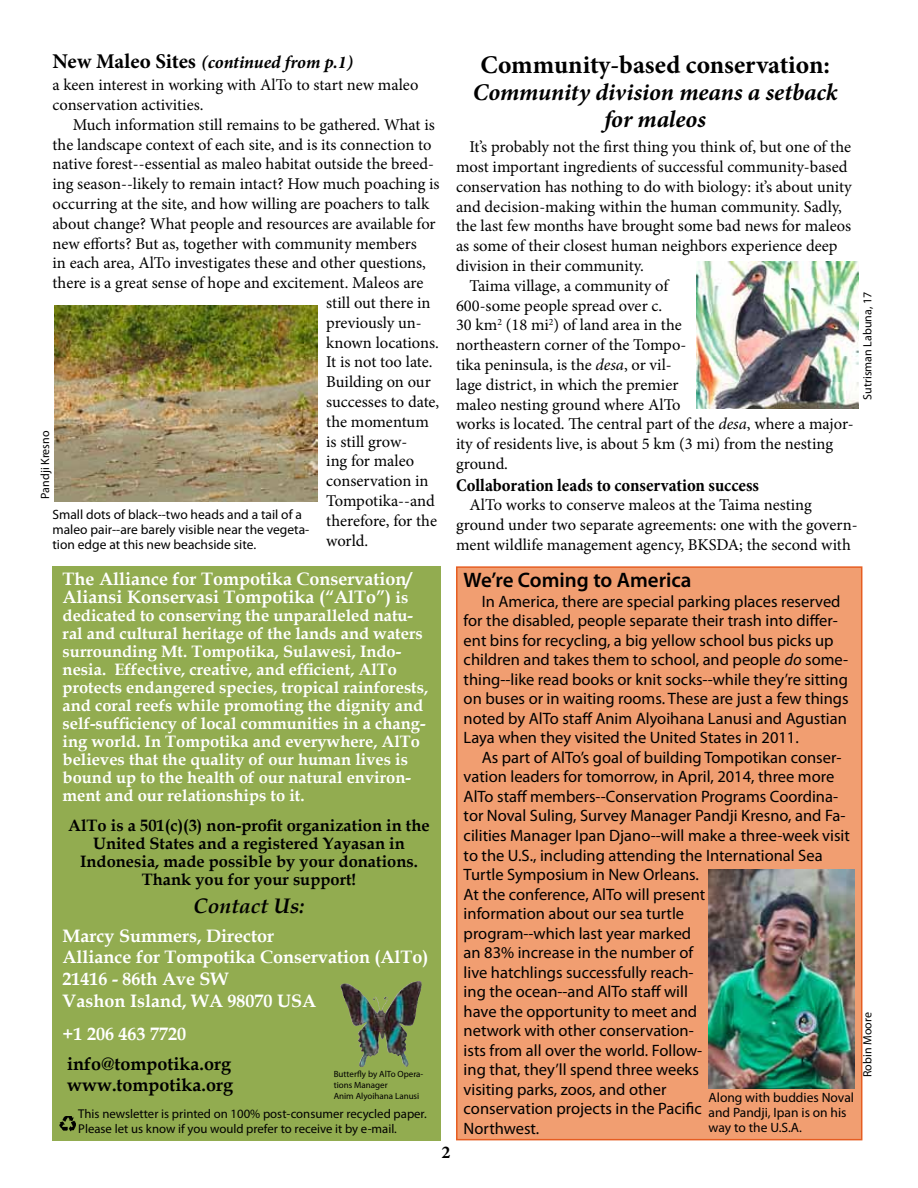
<style>
.page{position:relative;width:918px;height:1188px;background:#fff}
.page>*{position:absolute;margin:0;border:0;box-sizing:border-box;transform-origin:0 0}
.t1{font:700 25.5px "Minion Pro";color:#000}
.t2{font:italic 700 24px/27px "Minion Pro";letter-spacing:-.005em;color:#000;text-align:center}
.t3{font:600 21px "Myriad Pro";color:#000}
.t4{font:italic 700 21px "Book Antiqua";color:#000}
.t5{font:700 18px/21.6px "Book Antiqua";color:#fff}
.t6{font:700 condensed 18px "Minion Pro";color:#000}
.t7{font:700 18px/21.6px "Book Antiqua";color:#000}
.t8{font:italic 700 18px "Minion Pro";letter-spacing:-.005em;color:#000}
.t9{font:700 18px "Minion Pro";color:#000}
.t10{font:16.5px/19.8px "Minion Pro";color:#000}
.t11{font:16.5px/19.5px "Myriad Pro";color:#000}
.t12{font:700 16.5px/18px "Book Antiqua";color:#fff}
.t13{font:700 16.5px/18px "Book Antiqua";color:#000;text-align:center}
.t14{font:13.5px/15px "Myriad Pro";color:#000}
.t15{font:12.75px/15px "Myriad Pro";color:#000}
.t16{font:12px "Myriad Pro";color:#000}
.t17{font:9px/10.8px "Myriad Pro";color:#000}
.s1{font-style:normal;font-size:21px}
.s2{font-size:16.5px}
.s3{font-style:italic}
</style>
<div class="page">
<div style="left:456px;top:566px;width:406px;height:574px;background:#f19e71;border:2px solid #e65d21"></div>
<div style="left:52px;top:566px;width:389px;height:574px;background:#92ac50"></div>
<img style="left:59px;top:1116px;width:17px;height:16px">
<img style="left:340px;top:981px;width:79px;height:45px">
<img style="left:54px;top:305px;width:264px;height:196px">
<img style="left:709px;top:869px;width:146px;height:219px">
<img style="left:696px;top:261px;width:162px;height:148px">
<p class="t8" style="left:52px;top:50px;width:302px"><span class="s1">New Maleo Sites</span> (continued from p.1)</p>
<p class="t10" style="left:52px;top:75px;width:367px">a keen interest in working with AlTo to start new maleo conservation activities.</p>
<p class="t10" style="left:73px;top:115px;width:364px">Much information still remains to be gathered. What is</p>
<p class="t10" style="left:52px;top:134px;width:380px">the landscape context of each site, and is its connection to</p>
<p class="t10" style="left:52px;top:154px;width:383px">native forest--essential as maleo habitat outside the breed-</p>
<p class="t10" style="left:52px;top:174px;width:389px">ing season--likely to remain intact? How much poaching is</p>
<p class="t10" style="left:52px;top:194px;width:378px">occurring at the site, and how willing are poachers to talk</p>
<p class="t10" style="left:52px;top:214px;width:385px">about change? What people and resources are available for</p>
<p class="t10" style="left:52px;top:233px;width:366px">new efforts? But as, together with community members</p>
<p class="t10" style="left:52px;top:253px;width:375px">in each area, AlTo investigates these and other questions,</p>
<p class="t10" style="left:52px;top:273px;width:372px">there is a great sense of hope and excitement. Maleos are</p>
<p class="t10" style="left:326px;top:293px;width:106px">still out there in</p>
<p class="t10" style="left:326px;top:313px;width:97px">previously un-</p>
<p class="t10" style="left:326px;top:332px;width:114px">known locations.</p>
<p class="t10" style="left:326px;top:352px;width:108px">It is not too late.</p>
<p class="t10" style="left:326px;top:372px;width:106px">Building on our</p>
<p class="t10" style="left:326px;top:392px;width:115px">successes to date,</p>
<p class="t10" style="left:326px;top:412px;width:104px">the momentum</p>
<p class="t10" style="left:326px;top:431px;width:82px">is still grow-</p>
<p class="t10" style="left:326px;top:451px;width:90px">ing for maleo</p>
<p class="t10" style="left:326px;top:471px;width:104px">conservation in</p>
<p class="t10" style="left:326px;top:491px;width:110px">Tompotika--and</p>
<p class="t10" style="left:326px;top:511px;width:112px">therefore, for the</p>
<p class="t10" style="left:326px;top:530px;width:43px">world.</p>
<p class="t16" style="left:38px;top:499px;width:69px;rotate:-90deg">Pandji Kresno</p>
<p class="t14" style="left:52px;top:507px;width:258px">Small dots of black--two heads and a tail of a maleo pair--are barely visible near the vegeta&shy;tion edge at this new beachside site.</p>
<p class="t5" style="left:63px;top:570px;width:351px;line-height:18px">The Alliance for Tompotika Conservation/<br>Aliansi Konservasi Tompotika (“AlTo”) <span class="s2">is</span></p>
<p class="t12" style="left:63px;top:606px;width:367px">dedicated to conserving the unparalleled natu&shy;ral and cultural heritage of the lands and waters surrounding Mt. Tompotika, Sulawesi, Indo&shy;nesia. Effective, creative, and efficient, AlTo protects endangered species, tropical rainforests, and coral reefs while promoting the dignity and self-sufficiency of local communities in a chang&shy;ing world. In Tompotika and everywhere, AlTo believes that the quality of our human lives is bound up to the health of our natural environ&shy;ment and our relationships to it.</p>
<p class="t13" style="left:68px;top:816px;width:363px">AlTo is a 501(c)(3) non-profit organization in the United States and a registered Yayasan in Indonesia, made possible by your donations.<br>Thank you for your support!</p>
<p class="t4" style="left:193px;top:894px;width:113px">Contact Us:</p>
<p class="t5" style="left:63px;top:925px;width:367px">Marcy Summers, Director<br>Alliance for Tompotika Conservation (AlTo)<br>21416 - 86th Ave SW<br>Vashon Island, WA 98070 USA</p>
<p class="t5" style="left:63px;top:1023px;width:125px">+1 206 463 7720</p>
<p class="t7" style="left:67px;top:1053px;width:167px">info@tompotika.org www.tompotika.org</p>
<p class="t15" style="left:78px;top:1106px;width:350px">This newsletter is printed on 100% post-consumer recycled paper.<br>Please let us know if you would prefer to receive it by e-mail.</p>
<p class="t17" style="left:334px;top:1069px;width:91px">Butterfly by AlTo Opera&shy;tions Manager<br>Anim Alyoihana Lanusi</p>
<h1 class="t1" style="left:480px;top:46px;width:351px">Community-based conservation:</h1>
<h2 class="t2" style="left:473px;top:78px;width:366px">Community division means a setback for maleos</h2>
<p class="t10" style="left:470px;top:137px;width:383px">It’s probably not the first thing you think of, but one of the</p>
<p class="t10" style="left:456px;top:157px;width:393px">most important ingredients of successful community-based</p>
<p class="t10" style="left:456px;top:177px;width:397px">conservation has nothing to do with biology: it’s about unity</p>
<p class="t10" style="left:456px;top:197px;width:387px">and decision-making within the human community. Sadly,</p>
<p class="t10" style="left:456px;top:216px;width:397px">the last few months have brought some bad news for maleos</p>
<p class="t10" style="left:456px;top:236px;width:383px">as some of their closest human neighbors experience deep</p>
<p class="t10" style="left:456px;top:256px;width:190px">division in their community.</p>
<p class="t10" style="left:470px;top:276px;width:200px">Taima village, a community of</p>
<p class="t10" style="left:456px;top:296px;width:208px">600-some people spread over c.</p>
<p class="t10" style="left:456px;top:315px;width:227px">30 km<sup>2</sup> (18 mi<sup>2</sup>) of land area in the</p>
<p class="t10" style="left:456px;top:335px;width:232px">northeastern corner of the Tompo-</p>
<p class="t10" style="left:456px;top:355px;width:217px">tika peninsula, is the <span class="s3">desa</span>, or vil-</p>
<p class="t10" style="left:456px;top:375px;width:224px">lage district, in which the premier</p>
<p class="t10" style="left:456px;top:395px;width:226px">maleo nesting ground where AlTo</p>
<p class="t10" style="left:456px;top:414px;width:399px">works is located. The central part of the <span class="s3">desa</span>, where a major-</p>
<p class="t10" style="left:456px;top:434px;width:379px">ity of residents live, is about 5 km (3 mi) from the nesting</p>
<p class="t10" style="left:456px;top:454px;width:54px">ground.</p>
<p class="t6" style="left:456px;top:473px;width:305px">Collaboration leads to conservation success</p>
<p class="t10" style="left:456px;top:495px;width:403px;text-indent:13px">AlTo works to conserve maleos at the Taima nesting ground under two separate agreements: one with the govern&shy;ment wildlife management agency, BKSDA; the second with</p>
<p class="t16" style="left:860px;top:400px;width:109px;rotate:-90deg">Sutrisman Labuna, 17</p>
<p class="t3" style="left:464px;top:567px;width:229px">We’re Coming to America</p>
<p class="t11" style="left:464px;top:591px;width:386px;text-indent:18px">In America, there are special parking places reserved for the disabled, people separate their trash into differ&shy;ent bins for recycling, a big yellow school bus picks up children and takes them to school, and people <span class="s3">do</span> some&shy;thing--like read books or knit socks--while they’re sitting on buses or in waiting rooms. These are just a few things noted by AlTo staff Anim Alyoihana Lanusi and Agustian Laya when they visited the United States in 2011.</p>
<p class="t11" style="left:464px;top:747px;width:388px;text-indent:18px">As part of AlTo’s goal of building Tompotikan conser&shy;vation leaders for tomorrow, in April, 2014, three more AlTo staff members--Conservation Programs Coordina&shy;tor Noval Suling, Survey Manager Pandji Kresno, and Fa&shy;cilities Manager Ipan Djano--will make a three-week visit to the U.S., including attending the International Sea Turtle Symposium in New Orleans.<br>At the conference, AlTo will present<br>information about our sea turtle<br>program--which last year marked<br>an 83% increase in the number of<br>live hatchlings successfully reach-<br>ing the ocean--and AlTo staff will<br>have the opportunity to meet and<br>network with other conservation-<br>ists from all over the world. Follow-<br>ing that, they’ll spend three weeks<br>visiting parks, zoos, and other<br>conservation projects in the Pacific<br>Northwest.</p>
<p class="t14" style="left:709px;top:1090px;width:147px">Along with buddies Noval and Pandji, Ipan is on his way to the U.S.A.</p>
<p class="t16" style="left:860px;top:1077px;width:66px;rotate:-90deg">Robin Moore</p>
<p class="t9" style="left:441px;top:1140px;width:10px">2</p>
</div>
